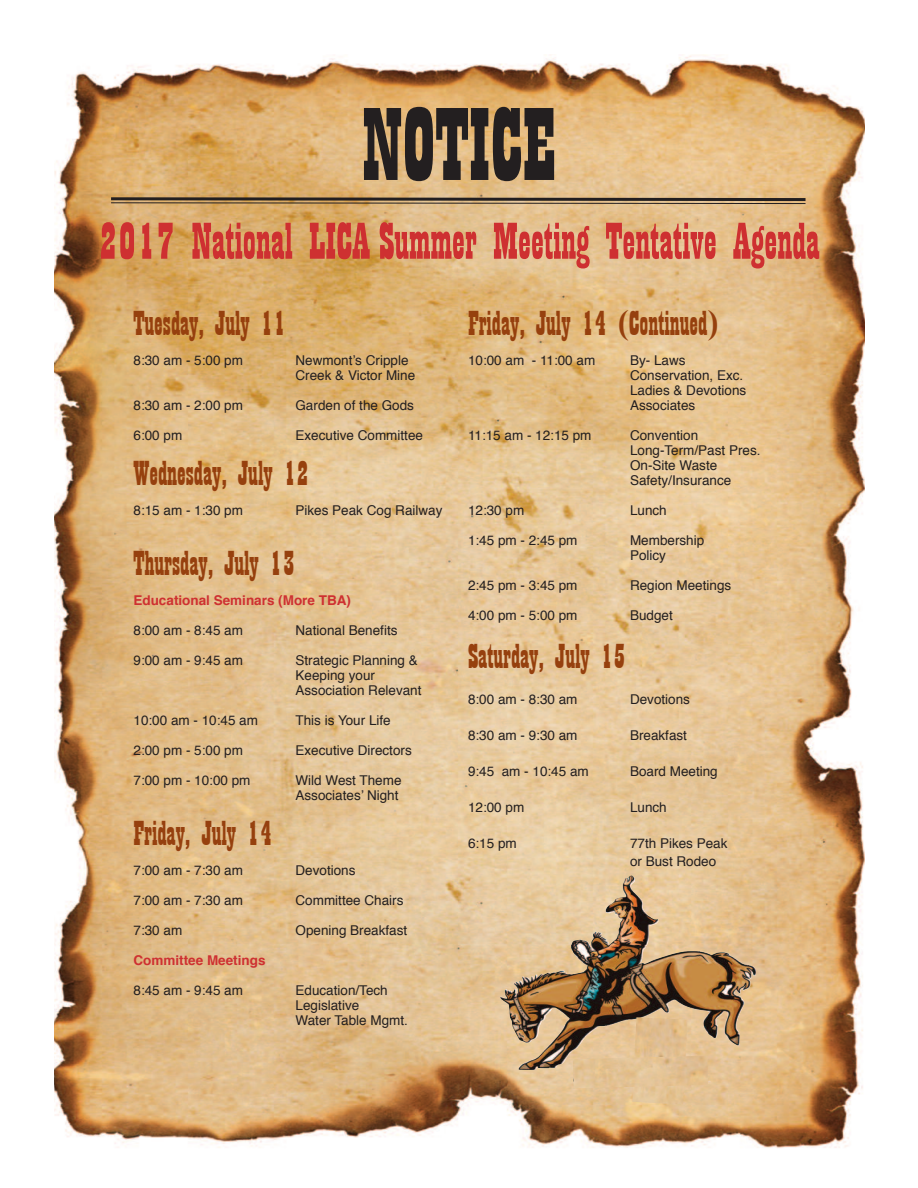
<style>
.page{position:relative;width:918px;height:1188px;background:#fff}
.page>*{position:absolute;margin:0;border:0;box-sizing:border-box;transform-origin:0 0}
.t1{font:108px "Playbill";color:#231f20}
.t2{font:54px "Playbill";color:#ce3031}
.t3{font:36px "Playbill";color:#96400e}
.t4{font:13.5px/15px "Helvetica";color:#231f20}
.t5{font:700 13.5px "Helvetica";color:#ce3031}
</style>
<div class="page">
<img style="left:54px;top:54px;width:810px;height:1094px">
<svg style="left:108px;top:196px;width:701px;height:9px;background:#8c7454"></svg>
<img style="left:500px;top:875px;width:159px;height:130px">
<img style="left:632px;top:1017px;width:55px;height:87px">
<img style="left:573px;top:1056px;width:135px;height:32px">
<h1 class="t1" style="left:362px;top:91px;width:196px">NOTICE</h1>
<h2 class="t2" style="left:98px;top:214px;width:723px">2017 National LICA Summer Meeting Tentative Agenda</h2>
<h3 class="t3" style="left:133px;top:305px;width:154px">Tuesday, July 11</h3>
<p class="t4" style="left:133px;top:354px;width:111px">8:30 am - 5:00 pm</p>
<p class="t4" style="left:295px;top:354px;width:121px">Newmont’s Cripple<br>Creek &amp; Victor Mine</p>
<p class="t4" style="left:133px;top:399px;width:111px">8:30 am - 2:00 pm</p>
<p class="t4" style="left:295px;top:399px;width:120px">Garden of the Gods</p>
<p class="t4" style="left:133px;top:429px;width:50px">6:00 pm</p>
<p class="t4" style="left:295px;top:429px;width:129px">Executive Committee</p>
<h3 class="t3" style="left:133px;top:455px;width:177px">Wednesday, July 12</h3>
<p class="t4" style="left:133px;top:504px;width:111px">8:15 am - 1:30 pm</p>
<p class="t4" style="left:295px;top:504px;width:149px">Pikes Peak Cog Railway</p>
<h3 class="t3" style="left:133px;top:545px;width:163px">Thursday, July 13</h3>
<p class="t5" style="left:133px;top:595px;width:219px">Educational Seminars (More TBA)</p>
<p class="t4" style="left:133px;top:624px;width:111px">8:00 am - 8:45 am</p>
<p class="t4" style="left:295px;top:624px;width:104px">National Benefits</p>
<p class="t4" style="left:133px;top:654px;width:111px">9:00 am - 9:45 am</p>
<p class="t4" style="left:295px;top:654px;width:128px">Strategic Planning &amp;<br>Keeping your<br>Association Relevant</p>
<p class="t4" style="left:133px;top:714px;width:126px">10:00 am - 10:45 am</p>
<p class="t4" style="left:295px;top:714px;width:97px">This is Your Life</p>
<p class="t4" style="left:133px;top:744px;width:111px">2:00 pm - 5:00 pm</p>
<p class="t4" style="left:295px;top:744px;width:118px">Executive Directors</p>
<p class="t4" style="left:133px;top:774px;width:119px">7:00 pm - 10:00 pm</p>
<p class="t4" style="left:296px;top:774px;width:108px">Wild West Theme<br>Associates’ Night</p>
<h3 class="t3" style="left:133px;top:815px;width:140px">Friday, July 14</h3>
<p class="t4" style="left:133px;top:864px;width:111px">7:00 am - 7:30 am</p>
<p class="t4" style="left:296px;top:864px;width:62px">Devotions</p>
<p class="t4" style="left:134px;top:894px;width:111px">7:00 am - 7:30 am</p>
<p class="t4" style="left:296px;top:894px;width:110px">Committee Chairs</p>
<p class="t4" style="left:134px;top:924px;width:50px">7:30 am</p>
<p class="t4" style="left:296px;top:924px;width:113px">Opening Breakfast</p>
<p class="t5" style="left:134px;top:955px;width:134px">Committee Meetings</p>
<p class="t4" style="left:134px;top:984px;width:111px">8:45 am - 9:45 am</p>
<p class="t4" style="left:296px;top:984px;width:114px">Education/Tech<br>Legislative<br>Water Table Mgmt.</p>
<h3 class="t3" style="left:468px;top:305px;width:252px">Friday, July 14 (Continued)</h3>
<p class="t4" style="left:468px;top:354px;width:129px">10:00 am - 11:00 am</p>
<p class="t4" style="left:630px;top:354px;width:118px">By- Laws<br>Conservation, Exc.<br>Ladies &amp; Devotions<br>Associates</p>
<p class="t4" style="left:468px;top:429px;width:125px">11:15 am - 12:15 pm</p>
<p class="t4" style="left:630px;top:429px;width:132px">Convention<br>Long-Term/Past Pres.<br>On-Site Waste<br>Safety/Insurance</p>
<p class="t4" style="left:468px;top:504px;width:58px">12:30 pm</p>
<p class="t4" style="left:630px;top:504px;width:38px">Lunch</p>
<p class="t4" style="left:468px;top:534px;width:111px">1:45 pm - 2:45 pm</p>
<p class="t4" style="left:630px;top:534px;width:76px">Membership<br>Policy</p>
<p class="t4" style="left:468px;top:579px;width:111px">2:45 pm - 3:45 pm</p>
<p class="t4" style="left:630px;top:579px;width:103px">Region Meetings</p>
<p class="t4" style="left:468px;top:609px;width:111px">4:00 pm - 5:00 pm</p>
<p class="t4" style="left:630px;top:609px;width:44px">Budget</p>
<h3 class="t3" style="left:468px;top:638px;width:160px">Saturday, July 15</h3>
<p class="t4" style="left:468px;top:693px;width:111px">8:00 am - 8:30 am</p>
<p class="t4" style="left:630px;top:693px;width:62px">Devotions</p>
<p class="t4" style="left:468px;top:729px;width:111px">8:30 am - 9:30 am</p>
<p class="t4" style="left:630px;top:729px;width:59px">Breakfast</p>
<p class="t4" style="left:468px;top:765px;width:122px">9:45 am - 10:45 am</p>
<p class="t4" style="left:630px;top:765px;width:89px">Board Meeting</p>
<p class="t4" style="left:468px;top:801px;width:58px">12:00 pm</p>
<p class="t4" style="left:630px;top:801px;width:38px">Lunch</p>
<p class="t4" style="left:468px;top:837px;width:50px">6:15 pm</p>
<p class="t4" style="left:630px;top:836px;width:99px;line-height:18px">77th Pikes Peak or Bust Rodeo</p>
</div>
